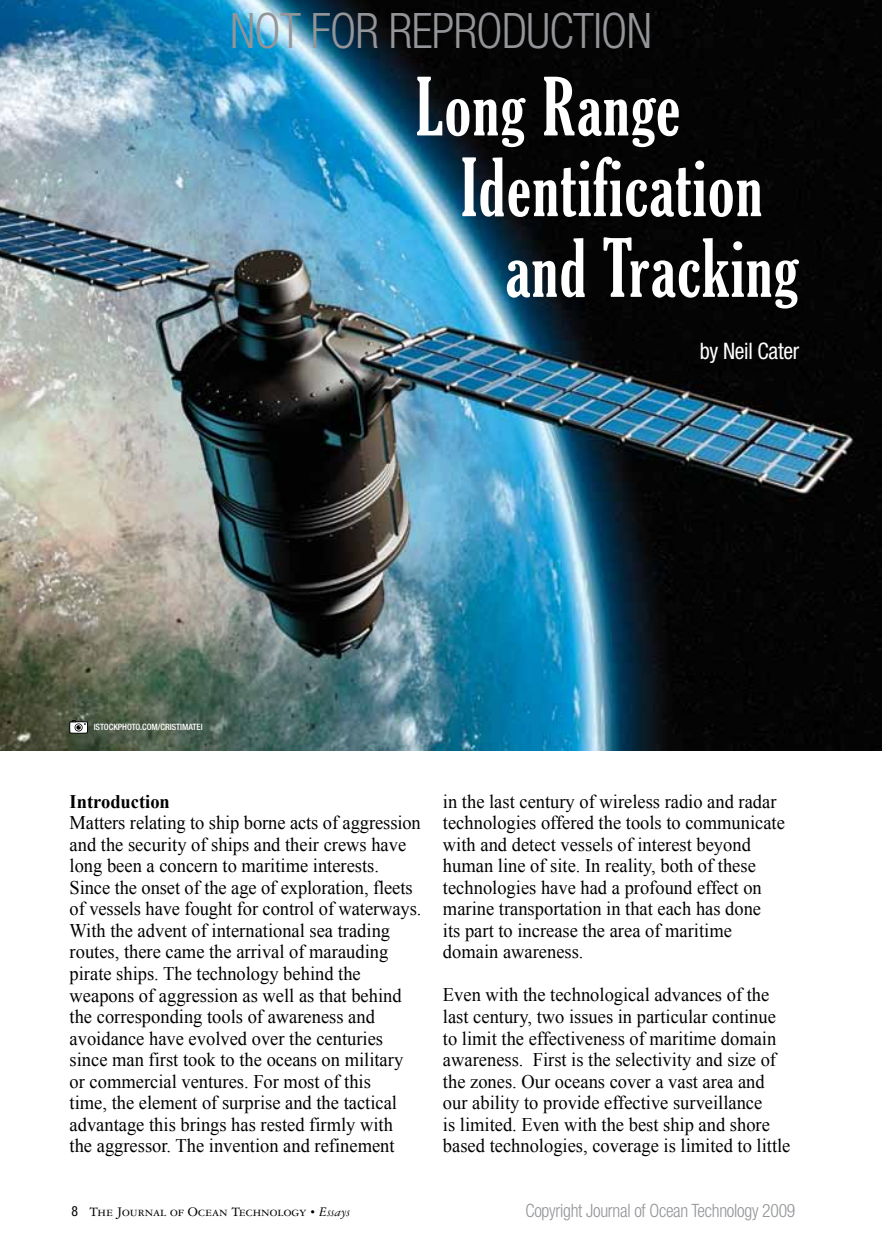
<style>
.page{position:relative;width:882px;height:1260px;background:#fff}
.page>*{position:absolute;margin:0;border:0;box-sizing:border-box;transform-origin:0 0}
.t1{font:extra-condensed 77.35px "Gloucester";letter-spacing:.02em;color:#fff}
.t2{font:300 condensed 49px "Helvetica Neue";letter-spacing:-.015em;color:#939598;scale:.96 1}
.t3{font:condensed 22.75px "Helvetica Neue";color:#fff;scale:.96 1}
.t4{font:19.25px/21.5px "Times New Roman";color:#000;scale:.96 1}
.t5{font:700 19.25px "Times New Roman";color:#000;scale:.96 1}
.t6{font:300 condensed 18.38px "Helvetica Neue";letter-spacing:-.015em;color:#939598;scale:.96 1}
.t7{font:14px "Garamond Three SC";color:#000}
.t8{font:500 condensed 8.75px "Helvetica Neue";color:#fff}
.s1{font-family:"Helvetica Neue";font-stretch:condensed}
.s2{font-family:"Garamond Three";font-size:10.5px}
.s3{font-family:"Garamond Three";font-style:italic}
</style>
<div class="page">
<img style="left:0;top:0;width:882px;height:751px">
<svg style="left:70px;top:720px;width:18px;height:13px"></svg>
<h2 class="t2" style="left:230px;top:3px;width:441px">NOT FOR REPRODUCTION</h2>
<h1 class="t1" style="left:416px;top:63px;width:266px">Long Range</h1>
<h1 class="t1" style="left:461px;top:143px;width:303px">Identification</h1>
<h1 class="t1" style="left:506px;top:224px;width:295px">and Tracking</h1>
<p class="t3" style="left:700px;top:338px;width:105px">by Neil Cater</p>
<p class="t8" style="left:94px;top:722px;width:6px">ISTOCKPHOTO</p>
<p class="t8" style="left:140px;top:722px;width:30px">.COM/CRISTIMATEI</p>
<p class="t5" style="left:70px;top:788px;width:106px">Introduction</p>
<p class="t4" style="left:70px;top:812px;width:368px">Matters relating to ship borne acts of aggression and the security of ships and their crews have long been a concern to maritime interests.<br>Since the onset of the age of exploration, fleets of vessels have fought for control of waterways.<br>With the advent of international sea trading routes, there came the arrival of marauding pirate ships. The technology behind the weapons of aggression as well as that behind the corresponding tools of awareness and avoidance have evolved over the centuries since man first took to the oceans on military or commercial ventures. For most of this<br>time, the element of surprise and the tactical advantage this brings has rested firmly with<br>the aggressor. The invention and refinement</p>
<p class="t4" style="left:443px;top:790px;width:358px">in the last century of wireless radio and radar technologies offered the tools to communicate with and detect vessels of interest beyond human line of site. In reality, both of these technologies have had a profound effect on marine transportation in that each has done<br>its part to increase the area of maritime domain awareness.</p>
<p class="t4" style="left:443px;top:984px;width:363px">Even with the technological advances of the last century, two issues in particular continue to limit the effectiveness of maritime domain awareness. First is the selectivity and size of the zones. Our oceans cover a vast area and our ability to provide effective surveillance<br>is limited. Even with the best ship and shore based technologies, coverage is limited to little</p>
<p class="t7" style="left:71px;top:1205px;width:281px"><span class="s1">8</span> The Journal of Ocean Technology <span class="s2">•</span> <span class="s3">Essays</span></p>
<p class="t6" style="left:525px;top:1200px;width:283px">Copyright Journal of Ocean Technology 2009</p>
</div>
